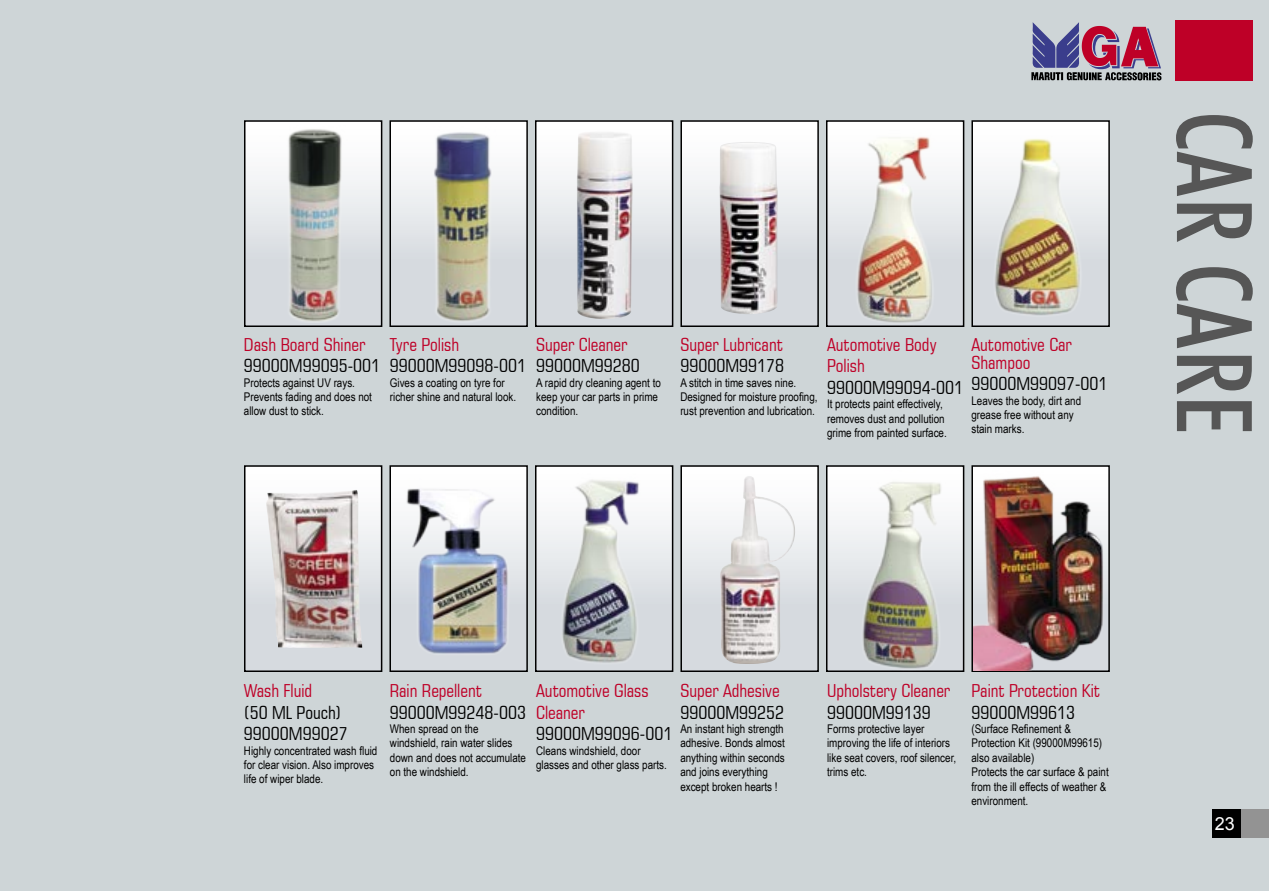
<style>
.page{position:relative;width:1269px;height:891px;background:#ced5d7}
.page>*{position:absolute;margin:0;border:0;box-sizing:border-box;transform-origin:0 0}
.t1{font:500 condensed 105px "Futura BT";color:#565656}
.t2{font:condensed 18px/21.6px "Square 721 BT";color:#be0027}
.t3{font:condensed 18px/21.6px "Square 721 BT";color:#000}
.t4{font:18px "Arial";color:#fff}
.t5{font:12px/14.4px "Arial Narrow";color:#000}
</style>
<div class="page">
<div style="left:1175px;top:21px;width:77px;height:60px;background:#be0027"></div>
<svg style="left:1031px;top:22px;width:130px;height:58px"></svg>
<div style="left:536px;top:466px;width:137px;height:205px;background:linear-gradient(to bottom,#fff,#cdd2d8)"></div>
<div style="left:535px;top:465px;width:138px;height:207px;border:2px solid #000"></div>
<div style="left:681px;top:466px;width:137px;height:205px;background:linear-gradient(to bottom,#fff,#cdd2d8)"></div>
<div style="left:680px;top:465px;width:139px;height:207px;border:2px solid #000"></div>
<div style="left:827px;top:466px;width:137px;height:205px;background:linear-gradient(to bottom,#fff,#cdd2d8)"></div>
<div style="left:826px;top:465px;width:138px;height:207px;border:2px solid #000"></div>
<div style="left:971px;top:465px;width:139px;height:207px;border:2px solid #000"></div>
<div style="left:390px;top:466px;width:137px;height:205px;background:linear-gradient(to bottom,#fff,#cdd2d8)"></div>
<div style="left:389px;top:465px;width:139px;height:207px;border:2px solid #000"></div>
<div style="left:245px;top:466px;width:137px;height:205px;background:linear-gradient(to bottom,#fff,#cdd2d8)"></div>
<div style="left:244px;top:465px;width:138px;height:207px;border:2px solid #000"></div>
<img style="left:546px;top:473px;width:109px;height:195px">
<div style="left:245px;top:121px;width:137px;height:205px;background:linear-gradient(to bottom,#fff,#cdd2d8)"></div>
<div style="left:244px;top:120px;width:138px;height:207px;border:2px solid #000"></div>
<div style="left:681px;top:121px;width:137px;height:205px;background:linear-gradient(to bottom,#fff,#cdd2d8)"></div>
<div style="left:680px;top:120px;width:139px;height:207px;border:2px solid #000"></div>
<div style="left:390px;top:121px;width:137px;height:205px;background:linear-gradient(to bottom,#fff,#cdd2d8)"></div>
<div style="left:389px;top:120px;width:139px;height:207px;border:2px solid #000"></div>
<svg style="left:974px;top:123px;width:133px;height:1px"></svg>
<div style="left:971px;top:120px;width:139px;height:207px;border:2px solid #000"></div>
<div style="left:536px;top:121px;width:137px;height:205px;background:linear-gradient(to bottom,#fff,#cdd2d8)"></div>
<div style="left:535px;top:120px;width:138px;height:207px;border:2px solid #000"></div>
<div style="left:827px;top:121px;width:137px;height:205px;background:linear-gradient(to bottom,#fff,#cdd2d8)"></div>
<div style="left:826px;top:120px;width:138px;height:207px;border:2px solid #000"></div>
<img style="left:267px;top:125px;width:94px;height:197px">
<img style="left:427px;top:126px;width:70px;height:201px">
<img style="left:719px;top:142px;width:59px;height:172px">
<img style="left:398px;top:479px;width:123px;height:181px">
<img style="left:266px;top:490px;width:96px;height:158px">
<img style="left:973px;top:124px;width:134px;height:196px">
<img style="left:577px;top:131px;width:56px;height:188px">
<img style="left:840px;top:128px;width:114px;height:199px">
<img style="left:720px;top:476px;width:76px;height:188px">
<img style="left:845px;top:470px;width:114px;height:202px">
<div style="left:1212px;top:810px;width:57px;height:28px;background:#939393"></div>
<div style="left:1212px;top:810px;width:28px;height:28px;background:#000"></div>
<img style="left:973px;top:470px;width:137px;height:200px">
<h2 class="t2" style="left:244px;top:333px;width:123px">Dash Board Shiner</h2>
<h2 class="t3" style="left:244px;top:355px;width:138px">99000M99095-001</h2>
<p class="t5" style="left:244px;top:375px;width:130px">Protects against UV rays.<br>Prevents fading and does not allow dust to stick.</p>
<h2 class="t2" style="left:390px;top:333px;width:71px">Tyre Polish</h2>
<h2 class="t3" style="left:390px;top:355px;width:138px">99000M99098-001</h2>
<p class="t5" style="left:390px;top:375px;width:128px">Gives a coating on tyre for richer shine and natural look.</p>
<h2 class="t2" style="left:536px;top:333px;width:93px">Super Cleaner</h2>
<h2 class="t3" style="left:536px;top:355px;width:105px">99000M99280</h2>
<p class="t5" style="left:536px;top:375px;width:126px">A rapid dry cleaning agent to keep your car parts in prime condition.</p>
<h2 class="t2" style="left:680px;top:333px;width:104px">Super Lubricant</h2>
<h2 class="t3" style="left:680px;top:355px;width:105px">99000M99178</h2>
<p class="t5" style="left:680px;top:375px;width:139px">A stitch in time saves nine.<br>Designed for moisture proofing, rust prevention and lubrication.</p>
<h2 class="t2" style="left:827px;top:333px;width:111px">Automotive Body<br>Polish</h2>
<h2 class="t3" style="left:827px;top:376px;width:138px">99000M99094-001</h2>
<p class="t5" style="left:827px;top:396px;width:121px">It protects paint effectively, removes dust and pollution grime from painted surface.</p>
<h2 class="t2" style="left:971px;top:335px;width:102px;line-height:18px">Automotive Car<br>Shampoo</h2>
<h2 class="t3" style="left:971px;top:373px;width:138px">99000M99097-001</h2>
<p class="t5" style="left:971px;top:393px;width:111px">Leaves the body, dirt and grease free without any stain marks.</p>
<h1 class="t1" style="left:1278px;top:111px;width:326px;rotate:90deg">CAR CARE</h1>
<h2 class="t2" style="left:244px;top:680px;width:70px">Wash Fluid</h2>
<h2 class="t3" style="left:244px;top:701px;width:105px">(50 ML Pouch)<br>99000M99027</h2>
<p class="t5" style="left:244px;top:743px;width:135px">Highly concentrated wash fluid for clear vision. Also improves life of wiper blade.</p>
<h2 class="t2" style="left:390px;top:680px;width:93px">Rain Repellent</h2>
<h2 class="t3" style="left:390px;top:701px;width:138px">99000M99248-003</h2>
<p class="t5" style="left:390px;top:721px;width:138px">When spread on the windshield, rain water slides down and does not accumulate on the windshield.</p>
<h2 class="t2" style="left:536px;top:680px;width:114px">Automotive Glass<br>Cleaner</h2>
<h2 class="t3" style="left:536px;top:723px;width:138px">99000M99096-001</h2>
<p class="t5" style="left:536px;top:743px;width:132px">Cleans windshield, door glasses and other glass parts.</p>
<h2 class="t2" style="left:680px;top:680px;width:101px">Super Adhesive</h2>
<h2 class="t3" style="left:680px;top:701px;width:105px">99000M99252</h2>
<p class="t5" style="left:680px;top:721px;width:106px">An instant high strength adhesive. Bonds almost anything within seconds and joins everything except broken hearts !</p>
<h2 class="t2" style="left:827px;top:680px;width:124px">Upholstery Cleaner</h2>
<h2 class="t3" style="left:827px;top:701px;width:105px">99000M99139</h2>
<p class="t5" style="left:827px;top:721px;width:131px">Forms protective layer improving the life of interiors like seat covers, roof silencer, trims etc.</p>
<h2 class="t2" style="left:971px;top:680px;width:130px">Paint Protection Kit</h2>
<h2 class="t3" style="left:971px;top:701px;width:105px">99000M99613</h2>
<p class="t5" style="left:971px;top:721px;width:139px">(Surface Refinement &amp;<br>Protection Kit (99000M99615) also available)<br>Protects the car surface &amp; paint from the ill effects of weather &amp; environment.</p>
<h2 class="t4" style="left:1215px;top:812px;width:22px">23</h2>
</div>
